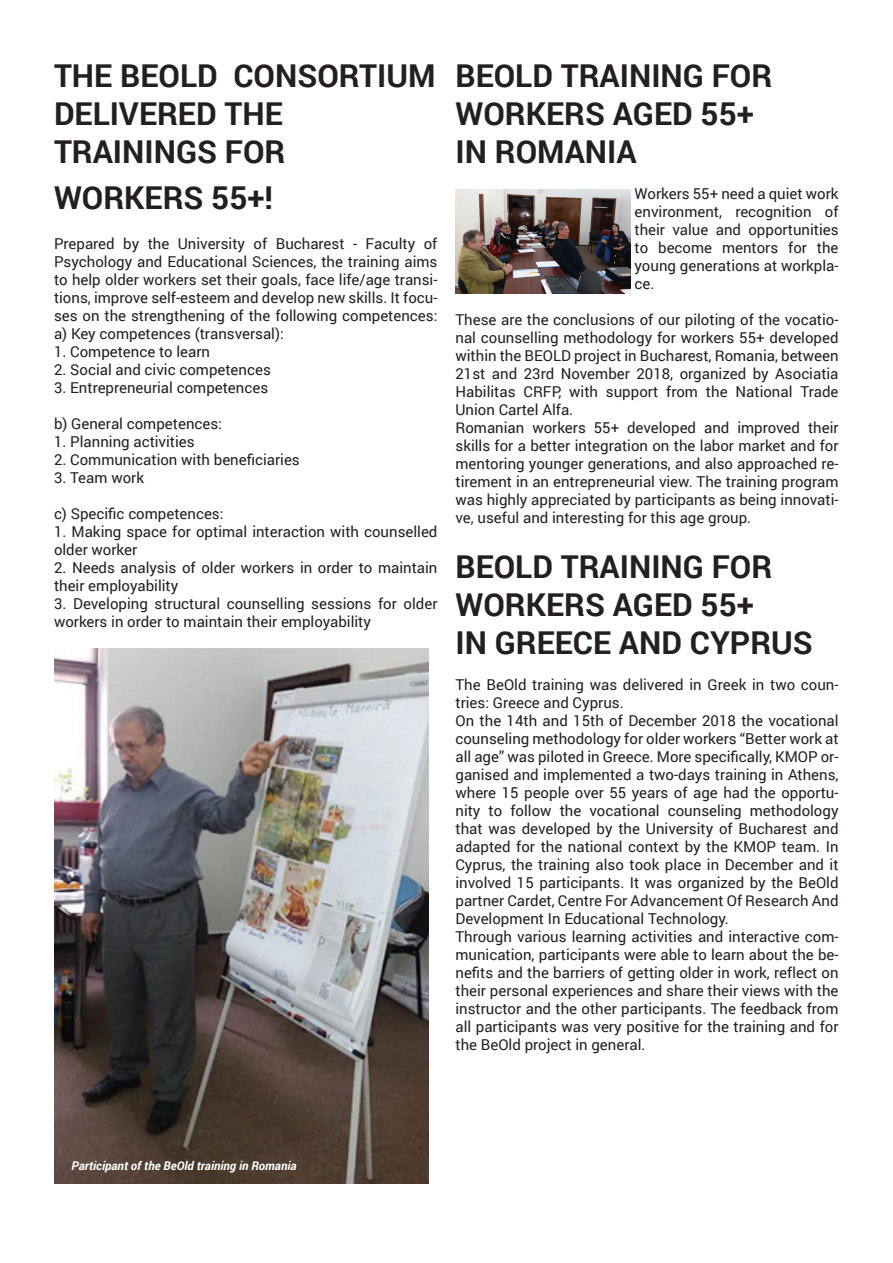
<style>
.page{position:relative;width:893px;height:1263px;background:#fff}
.page>*{position:absolute;margin:0;border:0;box-sizing:border-box;transform-origin:0 0}
.t1{font:700 31.5px/37.8px "Roboto";color:#231f20}
.t2{font:15px/18px "Roboto";color:#231f20}
.t3{font:italic 700 12px "Roboto";color:#fff}
</style>
<div class="page">
<img style="left:54px;top:649px;width:374px;height:534px">
<img style="left:455px;top:189px;width:176px;height:104px">
<h1 class="t1" style="left:54px;top:56px;width:383px">THE BEOLD CONSORTIUM<br>DELIVERED THE<br>TRAININGS FOR</h1>
<h1 class="t1" style="left:54px;top:178px;width:221px">WORKERS 55+!</h1>
<p class="t2" style="left:54px;top:234px;width:385px;text-align:justify">Prepared by the University of Bucharest - Faculty of Psychology and Educational Sciences, the training aims to help older workers set their goals, face life/age transi&shy;tions, improve self-esteem and develop new skills. It focu&shy;ses on the strengthening of the following competences: a) Key competences (transversal):</p>
<p class="t2" style="left:54px;top:342px;width:158px">1. Competence to learn</p>
<p class="t2" style="left:54px;top:360px;width:218px">2. Social and civic competences</p>
<p class="t2" style="left:54px;top:378px;width:216px">3. Entrepreneurial competences</p>
<p class="t2" style="left:54px;top:414px;width:170px">b) General competences:</p>
<p class="t2" style="left:54px;top:432px;width:142px">1. Planning activities</p>
<p class="t2" style="left:54px;top:450px;width:247px">2. Communication with beneficiaries</p>
<p class="t2" style="left:54px;top:468px;width:92px">3. Team work</p>
<p class="t2" style="left:54px;top:504px;width:171px">c) Specific competences:</p>
<p class="t2" style="left:54px;top:522px;width:385px">1. Making space for optimal interaction with counselled older worker</p>
<p class="t2" style="left:54px;top:558px;width:385px">2. Needs analysis of older workers in order to maintain their employability</p>
<p class="t2" style="left:54px;top:594px;width:385px">3. Developing structural counselling sessions for older workers in order to maintain their employability</p>
<h1 class="t1" style="left:455px;top:56px;width:318px">BEOLD TRAINING FOR<br>WORKERS AGED 55+<br>IN ROMANIA</h1>
<p class="t2" style="left:634px;top:184px;width:206px;text-align:justify">Workers 55+ need a quiet work environment, recognition of their value and opportunities to become mentors for the young generations at workpla&shy;ce.</p>
<p class="t2" style="left:455px;top:310px;width:385px">These are the conclusions of our piloting of the vocatio&shy;nal counselling methodology for workers 55+ developed within the BEOLD project in Bucharest, Romania, between 21st and 23rd November 2018, organized by Asociatia Habilitas CRFP, with support from the National Trade Union Cartel Alfa.<br>Romanian workers 55+ developed and improved their skills for a better integration on the labor market and for mentoring younger generations, and also approached re&shy;tirement in an entrepreneurial view. The training program was highly appreciated by participants as being innovati&shy;ve, useful and interesting for this age group.</p>
<h1 class="t1" style="left:455px;top:547px;width:359px">BEOLD TRAINING FOR<br>WORKERS AGED 55+<br>IN GREECE AND CYPRUS</h1>
<p class="t2" style="left:455px;top:675px;width:385px">The BeOld training was delivered in Greek in two coun&shy;tries: Greece and Cyprus.<br>On the 14th and 15th of December 2018 the vocational counseling methodology for older workers “Better work at all age” was piloted in Greece. More specifically, KMOP or&shy;ganised and implemented a two-days training in Athens, where 15 people over 55 years of age had the opportu&shy;nity to follow the vocational counseling methodology that was developed by the University of Bucharest and adapted for the national context by the KMOP team. In Cyprus, the training also took place in December and it involved 15 participants. It was organized by the BeOld partner Cardet, Centre For Advancement Of Research And Development In Educational Technology.<br>Through various learning activities and interactive com&shy;munication, participants were able to learn about the be&shy;nefits and the barriers of getting older in work, reflect on their personal experiences and share their views with the instructor and the other participants. The feedback from all participants was very positive for the training and for the BeOld project in general.</p>
<p class="t3" style="left:71px;top:1157px;width:227px">Participant of the BeOld training in Romania</p>
</div>
